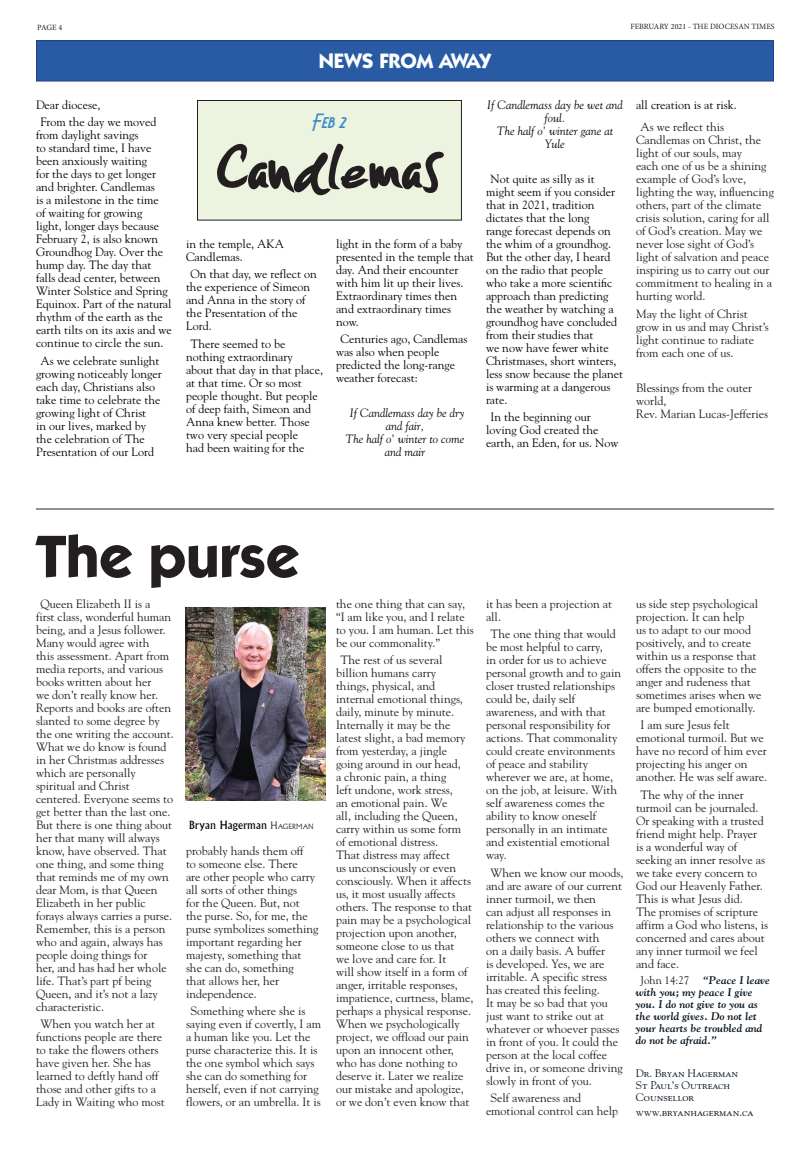
<style>
.page{position:relative;width:810px;height:1152px;background:#fff}
.page>*{position:absolute;margin:0;border:0;box-sizing:border-box;transform-origin:0 0}
.t1{font:700 60px "ITC Kabel Std";color:#231f20}
.t2{font:55px "Zumba Fitness Official Typeface";color:#231f20}
.t3{font:700 21px "ITC Kabel Std";color:#fff}
.t4{font:21px "Aerovias Brasil NF";color:#3d8ac9}
.t5{font:12px/13px "Goudy Std";color:#231f20}
.t6{font:12px/13px "Goudy Std";color:#040503}
.t7{font:italic 12px/13px "Goudy Std";color:#040503;text-align:center}
.t8{font:italic 700 11px/12px "Goudy Std";color:#08151f}
.t9{font:11px/12px "Goudy Std";color:#08151f}
.t10{font:11px "Albertus MT Std";color:#040503}
.t11{font:11px "Goudy Std";color:#231f20}
.t12{font:8px "Minion Pro";color:#231f20}
.s1{font-weight:300;font-size:10px;color:#231f20}
.s2{font-weight:300;font-size:7px;color:#231f20}
.s3{color:#231f20}
</style>
<div class="page">
<hr style="left:36px;top:509px;width:738px;height:1px;background:#231f20">
<div style="left:36px;top:41px;width:738px;height:40px;background:#285ba4"></div>
<div style="left:36px;top:40px;width:738px;height:42px;border:1px solid #253f8e"></div>
<img style="left:185px;top:608px;width:141px;height:193px">
<div style="left:198px;top:100px;width:263px;height:120px;background:#ecf3df"></div>
<div style="left:197px;top:100px;width:265px;height:121px;border:1px solid #231f20"></div>
<p class="t12" style="left:37px;top:24px;width:27px">PAGE 4</p>
<p class="t12" style="left:630px;top:24px;width:146px">FEBRUARY 2021 - THE DIOCESAN TIMES</p>
<h3 class="t3" style="left:319px;top:53px;width:174px">NEWS FROM AWAY</h3>
<p class="t6" style="left:40px;top:97px;width:117px;line-height:17.5px;text-indent:-4px">Dear diocese,<br>From the day we moved</p>
<p class="t6" style="left:36px;top:129px;width:137px">from daylight savings<br>to standard time, I have been anxiously waiting<br>for the days to get longer and brighter. Candlemas<br>is a milestone in the time of waiting for growing<br>light, longer days because<br>February 2, is also known<br>Groundhog Day. Over the hump day. The day that falls dead center, between<br>Winter Solstice and Spring<br>Equinox. Part of the natural rhythm of the earth as the earth tilts on its axis and we continue to circle the sun.</p>
<p class="t6" style="left:36px;top:355px;width:127px;text-indent:4px">As we celebrate sunlight growing noticeably longer each day, Christians also take time to celebrate the growing light of Christ<br>in our lives, marked by the celebration of The<br>Presentation of our Lord</p>
<h3 class="t4" style="left:313px;top:110px;width:35px">Feb 2</h3>
<h2 class="t2" style="left:217px;top:137px;width:227px">Candlemas</h2>
<p class="t6" style="left:186px;top:238px;width:100px">in the temple, AKA<br>Candlemas.</p>
<p class="t6" style="left:186px;top:268px;width:132px;text-indent:4px">On that day, we reflect on the experience of Simeon and Anna in the story of the Presentation of the<br>Lord.</p>
<p class="t6" style="left:186px;top:338px;width:139px;text-indent:4px">There seemed to be nothing extraordinary about that day in that place, at that time. Or so most people thought. But people of deep faith, Simeon and<br>Anna knew better. Those two very special people<br>had been waiting for the</p>
<p class="t6" style="left:336px;top:238px;width:139px">light in the form of a baby presented in the temple that day. And their encounter with him lit up their lives.<br>Extraordinary times then and extraordinary times now.</p>
<p class="t6" style="left:336px;top:333px;width:133px;text-indent:4px">Centuries ago, Candlemas was also when people predicted the long-range weather forecast:</p>
<p class="t7" style="left:346px;top:407px;width:121px">If Candlemass day be dry and fair,<br>The half o’ winter to come and mair</p>
<p class="t7" style="left:487px;top:99px;width:137px">If Candlemass day be wet and foul.<br>The half o’ winter gane at<br>Yule</p>
<p class="t6" style="left:486px;top:173px;width:139px;text-indent:4px">Not quite as silly as it might seem if you consider that in 2021, tradition dictates that the long<br>range forecast depends on the whim of a groundhog.<br>But the other day, I heard on the radio that people who take a more scientific approach than predicting the weather by watching a groundhog have concluded from their studies that<br>we now have fewer white<br>Christmases, short winters, less snow because the planet is warming at a dangerous rate.</p>
<p class="t6" style="left:486px;top:411px;width:134px;text-indent:4px">In the beginning our loving God created the earth, an Eden, for us. Now</p>
<p class="t6" style="left:636px;top:99px;width:102px">all creation is at risk.</p>
<p class="t5" style="left:636px;top:121px;width:139px;text-indent:4px">As we reflect this<br>Candlemas on Christ, the light of our souls, may<br>each one of us be a shining example of God’s love, lighting the way, influencing others, part of the climate crisis solution, caring for all of God’s creation. May we never lose sight of God’s light of salvation and peace inspiring us to carry out our commitment to healing in a hurting world.</p>
<p class="t5" style="left:636px;top:308px;width:134px">May the light of Christ grow in us and may Christ’s light continue to radiate from each one of us.</p>
<p class="t5" style="left:636px;top:382px;width:134px">Blessings from the outer world,<br>Rev. Marian Lucas-Jefferies</p>
<h1 class="t1" style="left:36px;top:534px;width:265px">The purse</h1>
<p class="t5" style="left:36px;top:598px;width:139px;text-indent:4px">Queen Elizabeth II is a<br>first class, wonderful human being, and a Jesus follower.<br>Many would agree with<br>this assessment. Apart from media reports, and various books written about her<br>we don’t really know her.<br>Reports and books are often slanted to some degree by the one writing the account.<br>What we do know is found in her Christmas addresses which are personally spiritual and Christ centered. Everyone seems to get better than the last one.<br>But there is one thing about her that many will always know, have observed. That one thing, and some thing that reminds me of my own dear Mom, is that Queen<br>Elizabeth in her public forays always carries a purse.<br>Remember, this is a person who and again, always has people doing things for<br>her, and has had her whole life. That’s part pf being<br>Queen, and it’s not a lazy characteristic.</p>
<p class="t5" style="left:36px;top:1018px;width:130px;text-indent:4px">When you watch her at functions people are there to take the flowers others have given her. She has learned to deftly hand off those and other gifts to a<br>Lady in Waiting who most</p>
<p class="t10" style="left:189px;top:820px;width:126px">Bryan Hagerman <span class="s1">H</span><span class="s2">AGERMAN</span></p>
<p class="t5" style="left:186px;top:845px;width:134px">probably hands them off<br>to someone else. There<br>are other people who carry all sorts of other things<br>for the Queen. But, not the purse. So, for me, the purse symbolizes something important regarding her majesty, something that she can do, something<br>that allows her, her independence.</p>
<p class="t5" style="left:186px;top:1005px;width:136px;text-indent:4px">Something where she is saying even if covertly, I am a human like you. Let the purse characterize this. It is the one symbol which says she can do something for herself, even if not carrying flowers, or an umbrella. It is</p>
<p class="t5" style="left:336px;top:598px;width:139px">the one thing that can say, “I am like you, and I relate to you. I am human. Let this be our commonality.”</p>
<p class="t5" style="left:336px;top:654px;width:139px;text-indent:4px">The rest of us several billion humans carry<br>things, physical, and internal emotional things, daily, minute by minute.<br>Internally it may be the latest slight, a bad memory from yesterday, a jingle going around in our head,<br>a chronic pain, a thing<br>left undone, work stress,<br>an emotional pain. We<br>all, including the Queen, carry within us some form of emotional distress.<br>That distress may affect<br>us unconsciously or even consciously. When it affects us, it most usually affects others. The response to that pain may be a psychological projection upon another, someone close to us that<br>we love and care for. It<br>will show itself in a form of anger, irritable responses, impatience, curtness, blame, perhaps a physical response.<br>When we psychologically project, we offload our pain upon an innocent other, who has done nothing to deserve it. Later we realize our mistake and apologize, or we don’t even know that</p>
<p class="t5" style="left:486px;top:598px;width:128px">it has been a projection at all.</p>
<p class="t5" style="left:486px;top:628px;width:137px;text-indent:4px">The one thing that would be most helpful to carry,<br>in order for us to achieve personal growth and to gain closer trusted relationships could be, daily self awareness, and with that personal responsibility for actions. That commonality could create environments of peace and stability wherever we are, at home, on the job, at leisure. With self awareness comes the ability to know oneself personally in an intimate and existential emotional way.</p>
<p class="t5" style="left:486px;top:867px;width:139px;text-indent:4px">When we know our moods, and are aware of our current inner turmoil, we then<br>can adjust all responses in relationship to the various others we connect with<br>on a daily basis. A buffer<br>is developed. Yes, we are irritable. A specific stress has created this feeling.<br>It may be so bad that you just want to strike out at whatever or whoever passes in front of you. It could the person at the local coffee drive in, or someone driving slowly in front of you.</p>
<p class="t5" style="left:486px;top:1092px;width:133px;text-indent:4px">Self awareness and emotional control can help</p>
<p class="t5" style="left:636px;top:598px;width:127px">us side step psychological projection. It can help<br>us to adapt to our mood positively, and to create within us a response that offers the opposite to the anger and rudeness that sometimes arises when we are bumped emotionally.</p>
<p class="t5" style="left:636px;top:719px;width:133px;text-indent:4px">I am sure Jesus felt emotional turmoil. But we have no record of him ever projecting his anger on another. He was self aware.</p>
<p class="t5" style="left:636px;top:789px;width:134px;text-indent:4px">The why of the inner turmoil can be journaled.<br>Or speaking with a trusted friend might help. Prayer<br>is a wonderful way of seeking an inner resolve as we take every concern to<br>God our Heavenly Father.<br>This is what Jesus did.<br>The promises of scripture affirm a God who listens, is concerned and cares about any inner turmoil we feel and face.</p>
<p class="t11" style="left:641px;top:975px;width:50px">John 14:27</p>
<p class="t8" style="left:636px;top:975px;width:136px;text-indent:67px"><span class="s3">“</span>Peace I leave with you; my peace I give you. I do not give to you as the world gives. Do not let your hearts be troubled and do not be afraid.”</p>
<p class="t9" style="left:636px;top:1068px;width:104px">Dr. Bryan Hagerman<br>St Paul’s Outreach<br>Counsellor</p>
<p class="t9" style="left:636px;top:1107px;width:119px">www .bryanhagerman.ca</p>
</div>
